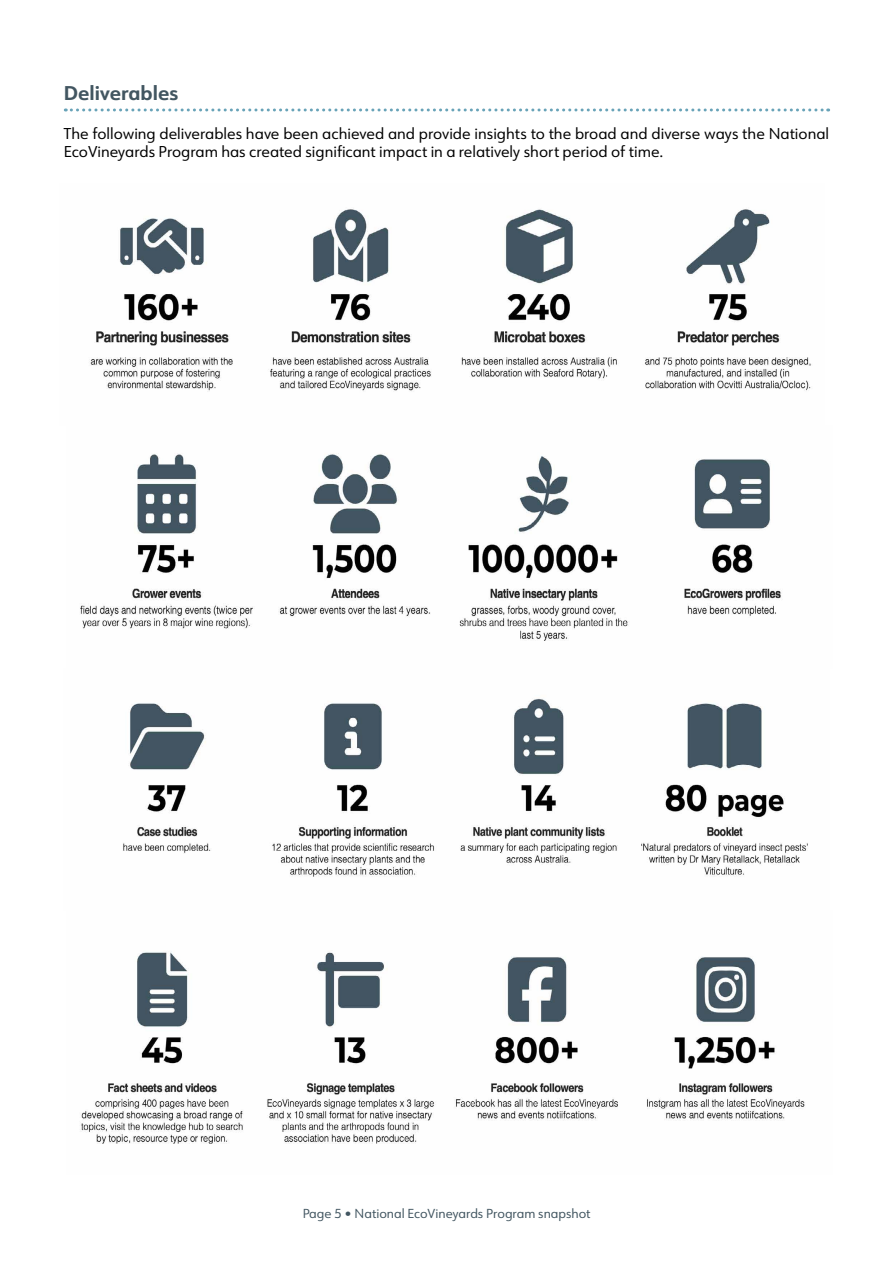
<style>
.page{position:relative;width:893px;height:1263px;background:#fff}
.page>*{position:absolute;margin:0;border:0;box-sizing:border-box;transform-origin:0 0}
.Heading_2{font:700 19.5px "URW Form";color:#425661}
.Body_text{font:15.3px/18px "URW Form";color:#000}
.t1{font:12.75px "URW Form";color:#425661}
</style>
<div class="page">
<svg style="left:65px;top:108px;width:764px;height:3px"></svg>
<img style="left:90px;top:209px;width:721px;height:183px">
<img style="left:80px;top:453px;width:702px;height:188px">
<img style="left:123px;top:698px;width:685px;height:179px">
<img style="left:81px;top:951px;width:724px;height:193px">
<p class="Heading_2" style="left:64px;top:79px;width:116px">Deliverables</p>
<p class="Body_text" style="left:64px;top:124px;width:767px">The following deliverables have been achieved and provide insights to the broad and diverse ways the National<br>EcoVineyards Program has created significant impact in a relatively short period of time.</p>
<p class="t1" style="left:302px;top:1205px;width:290px">Page 5 • National EcoVineyards Program snapshot</p>
</div>
